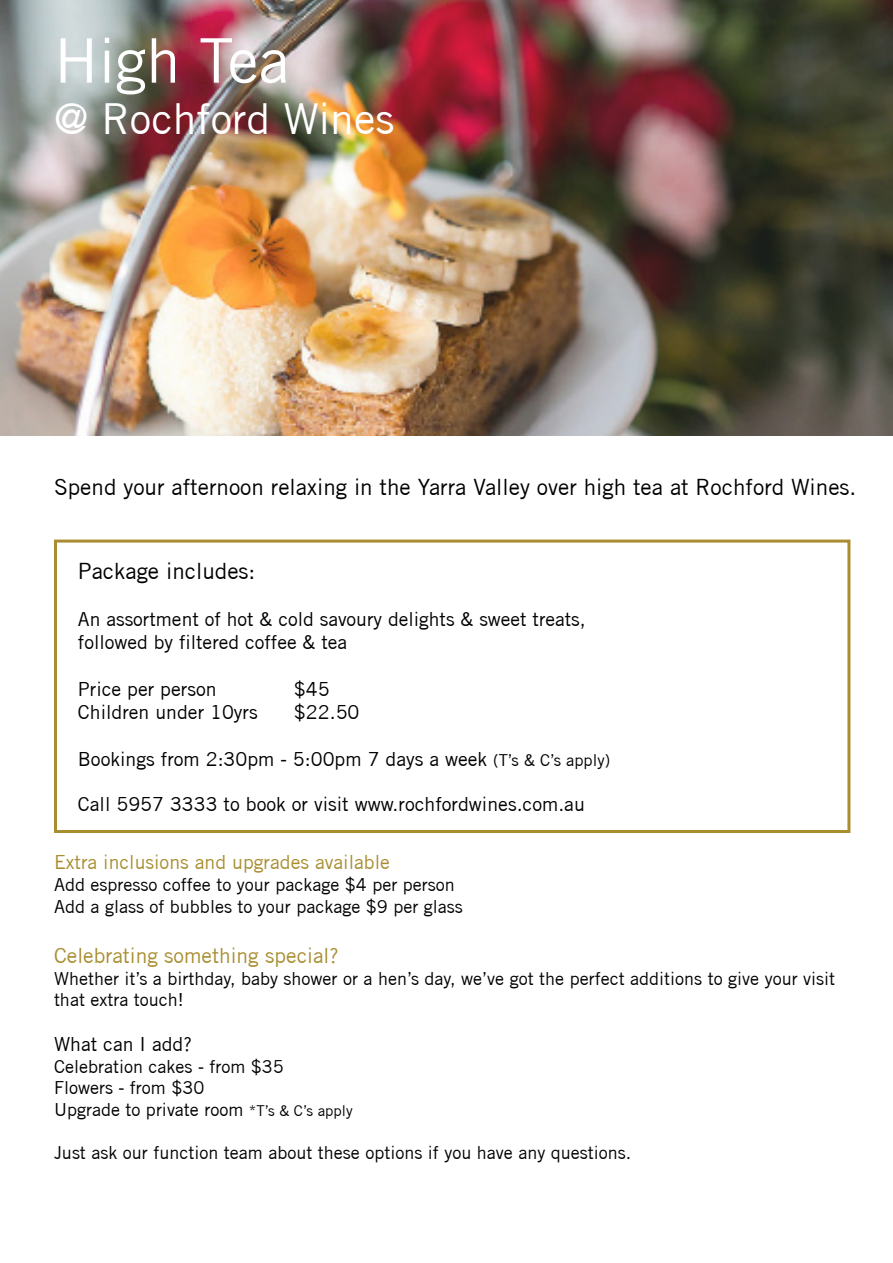
<style>
.page{position:relative;width:893px;height:1263px;background:#fff}
.page>*{position:absolute;margin:0;border:0;box-sizing:border-box;transform-origin:0 0}
.t1{font:61.5px "Trade Gothic";color:#fff}
.t2{font:42.9px "Trade Gothic";color:#fff}
.t3{font:22.5px "Trade Gothic";color:#000}
.t4{font:21px "Trade Gothic";color:#a88e30}
.t5{font:19.5px "Trade Gothic";color:#000}
.t6{font:19.5px "Trade Gothic";color:#a88e30}
.t7{font:19.35px/23.4px "Trade Gothic";color:#000}
.t8{font:18px/21.6px "Trade Gothic";color:#000}
.s1{font-size:16.5px}
.s2{font-size:15px}
</style>
<div class="page">
<img style="left:0;top:0;width:893px;height:436px">
<div style="left:54px;top:540px;width:796px;height:293px;border:3px solid #a88e30"></div>
<h1 class="t1" style="left:54px;top:24px;width:237px">High Tea</h1>
<h2 class="t2" style="left:54px;top:93px;width:342px">@ Rochford Wines</h2>
<p class="t3" style="left:54px;top:473px;width:804px">Spend your afternoon relaxing in the Yarra Valley over high tea at Rochford Wines.</p>
<p class="t3" style="left:78px;top:558px;width:179px">Package includes:</p>
<p class="t7" style="left:78px;top:607px;width:509px">An assortment of hot &amp; cold savoury delights &amp; sweet treats, followed by filtered coffee &amp; tea</p>
<p class="t5" style="left:78px;top:677px;width:140px">Price per person</p>
<p class="t5" style="left:294px;top:677px;width:37px">$45</p>
<p class="t5" style="left:78px;top:701px;width:181px">Children under 10yrs</p>
<p class="t5" style="left:294px;top:701px;width:67px">$22.50</p>
<p class="t5" style="left:78px;top:747px;width:534px">Bookings from 2:30pm - 5:00pm 7 days a week <span class="s1">(T’s &amp; C’s apply)</span></p>
<p class="t5" style="left:78px;top:792px;width:508px">Call 5957 3333 to book or visit www.rochfordwines.com.au</p>
<p class="t6" style="left:54px;top:851px;width:337px">Extra inclusions and upgrades available</p>
<p class="t8" style="left:54px;top:874px;width:410px">Add espresso coffee to your package $4 per person<br>Add a glass of bubbles to your package $9 per glass</p>
<p class="t4" style="left:54px;top:943px;width:286px">Celebrating something special?</p>
<p class="t8" style="left:54px;top:967px;width:783px">Whether it’s a birthday, baby shower or a hen’s day, we’ve got the perfect additions to give your visit that extra touch!</p>
<p class="t5" style="left:54px;top:1032px;width:140px">What can I add?</p>
<p class="t8" style="left:54px;top:1055px;width:300px">Celebration cakes - from $35<br>Flowers - from $30<br>Upgrade to private room <span class="s2">*T’s &amp; C’s apply</span></p>
<p class="t8" style="left:54px;top:1142px;width:579px">Just ask our function team about these options if you have any questions.</p>
</div>
